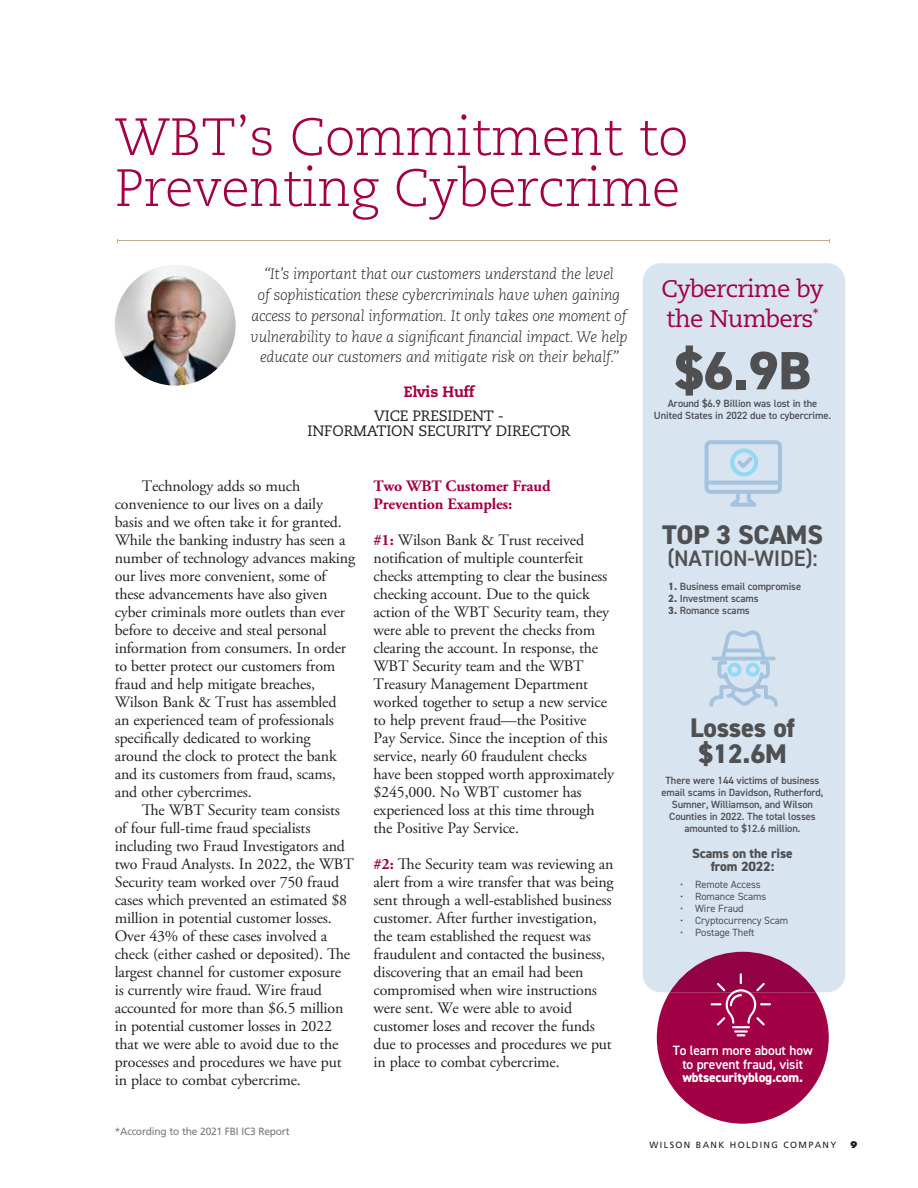
<style>
.page{position:relative;width:918px;height:1188px;background:#fff}
.page>*{position:absolute;margin:0;border:0;box-sizing:border-box;transform-origin:0 0}
.t1{font:800 54px "DIN2014";color:#505053}
.t2{font:300 52.35px/51px "Caecilia LT Pro 45";letter-spacing:-.01em;color:#a30146}
.t3{font:800 27px/25.5px "DIN2014";letter-spacing:-.01em;color:#505053}
.t4{font:24px/30px "Caecilia LT Pro 55 Roman";letter-spacing:-.03em;color:#a30146}
.t5{font:600 22.5px "DIN2014";letter-spacing:-.01em;color:#505053}
.t6{font:15.9px/18px "Adobe Garamond Pro";letter-spacing:-.01em;color:#231f20}
.t7{font:700 15.9px/18px "Adobe Garamond Pro";letter-spacing:-.01em;color:#a30146}
.t8{font:italic 300 15px/20.7px "Caecilia LT Pro 46";letter-spacing:-.01em;color:#231f20;text-align:center}
.t9{font:15px/15px "Caecilia LT Pro 55 Roman";letter-spacing:-.01em;color:#231f20;text-align:center}
.t10{font:800 15px "Caecilia LT Pro 85";letter-spacing:-.01em;color:#a30146}
.t11{font:600 13.5px/13.5px "DIN2014";letter-spacing:-.01em;color:#fff;text-align:center}
.t12{font:800 13.5px/13.5px "DIN2014";letter-spacing:-.01em;color:#505053;text-align:center}
.t13{font:800 13.5px "DIN2014";letter-spacing:-.01em;color:#fff}
.t14{font:600 10.5px/12px "DIN2014";letter-spacing:-.01em;color:#505053;text-align:center}
.t15{font:10.5px "DIN2014";letter-spacing:-.01em;color:#505053}
.t16{font:10.5px "Frutiger";letter-spacing:-.02em;color:#7b7779}
.t17{font:9px "Frutiger";letter-spacing:.15em;color:#231f20}
.t18{font:800 9px "Futura";color:#231f20}
.s1{font-weight:700;color:#a30146}
.s2{font-weight:800}
</style>
<div class="page">
<div style="left:643px;top:263px;width:202px;height:729px;background:#d8e5f1"></div>
<div style="left:705px;top:440px;width:77px;height:54px;border:4px solid #a5c3de;border-radius:4px"></div>
<svg style="left:727px;top:488px;width:33px;height:22px"></svg>
<svg style="left:707px;top:481px;width:73px;height:4px"></svg>
<svg style="left:732px;top:503px;width:22px;height:4px"></svg>
<svg style="left:728px;top:447px;width:33px;height:31px"></svg>
<svg style="left:707px;top:626px;width:73px;height:84px;background:#c8dcec"></svg>
<hr style="left:118px;top:241px;width:712px;height:1px;background:#bfac8f">
<img style="left:115px;top:265px;width:121px;height:121px;border-radius:50%">
<svg style="left:657px;top:952px;width:172px;height:172px;background:#b2396f"></svg>
<h2 class="t2" style="left:115px;top:115px;width:575px">WBT’s Commitment to<br>Preventing Cybercrime</h2>
<p class="t8" style="left:251px;top:265px;width:379px">“It’s important that our customers understand the level<br>of sophistication these cybercriminals have when gaining access to personal information. It only takes one moment of vulnerability to have a significant financial impact. We help educate our customers and mitigate risk on their behalf.”</p>
<p class="t10" style="left:404px;top:385px;width:72px">Elvis Huff</p>
<p class="t9" style="left:308px;top:409px;width:265px">VICE PRESIDENT -<br>INFORMATION SECURITY DIRECTOR</p>
<p class="t6" style="left:115px;top:478px;width:242px;text-indent:27px">Technology adds so much convenience to our lives on a daily<br>basis and we often take it for granted.<br>While the banking industry has seen a number of technology advances making our lives more convenient, some of these advancements have also given cyber criminals more outlets than ever before to deceive and steal personal information from consumers. In order to better protect our customers from fraud and help mitigate breaches, Wilson Bank &amp; Trust has assembled<br>an experienced team of professionals specifically dedicated to working around the clock to protect the bank and its customers from fraud, scams, and other cybercrimes.</p>
<p class="t6" style="left:115px;top:802px;width:241px;text-indent:27px">The WBT Security team consists of four full-time fraud specialists including two Fraud Investigators and two Fraud Analysts. In 2022, the WBT Security team worked over 750 fraud cases which prevented an estimated $8 million in potential customer losses.<br>Over 43% of these cases involved a check (either cashed or deposited). The largest channel for customer exposure is currently wire fraud. Wire fraud accounted for more than $6.5 million in potential customer losses in 2022 that we were able to avoid due to the processes and procedures we have put in place to combat cybercrime.</p>
<p class="t16" style="left:115px;top:1127px;width:176px">*According to the 2021 FBI IC3 Report</p>
<p class="t7" style="left:374px;top:478px;width:179px">Two WBT Customer Fraud<br>Prevention Examples:</p>
<p class="t6" style="left:374px;top:532px;width:242px"><span class="s1">#1:</span> Wilson Bank &amp; Trust received notification of multiple counterfeit checks attempting to clear the business checking account. Due to the quick action of the WBT Security team, they were able to prevent the checks from clearing the account. In response, the WBT Security team and the WBT Treasury Management Department worked together to setup a new service to help prevent fraud—the Positive<br>Pay Service. Since the inception of this service, nearly 60 fraudulent checks have been stopped worth approximately $245,000. No WBT customer has experienced loss at this time through the Positive Pay Service.</p>
<p class="t6" style="left:374px;top:856px;width:242px"><span class="s1">#2:</span> The Security team was reviewing an alert from a wire transfer that was being sent through a well-established business customer. After further investigation, the team established the request was fraudulent and contacted the business, discovering that an email had been compromised when wire instructions were sent. We were able to avoid customer loses and recover the funds due to processes and procedures we put in place to combat cybercrime.</p>
<h3 class="t4" style="left:661px;top:275px;width:164px">Cybercrime by the Numbers<sup>*</sup></h3>
<h1 class="t1" style="left:674px;top:339px;width:139px">$6.9B</h1>
<p class="t14" style="left:654px;top:398px;width:179px">Around $6.9 Billion was lost in the<br>United States in 2022 due to cybercrime.</p>
<h3 class="t3" style="left:662px;top:522px;width:162px">TOP 3 SCAMS</h3>
<h3 class="t5" style="left:667px;top:545px;width:152px">(NATION-WIDE):</h3>
<p class="t14" style="left:668px;top:581px;width:134px"><span class="s2">1.</span> Business email compromise</p>
<p class="t14" style="left:668px;top:593px;width:92px"><span class="s2">2.</span> Investment scams</p>
<p class="t14" style="left:668px;top:605px;width:83px"><span class="s2">3.</span> Romance scams</p>
<h3 class="t3" style="left:690px;top:715px;width:106px">Losses of $12.6M</h3>
<p class="t14" style="left:662px;top:775px;width:163px">There were 144 victims of business email scams in Davidson, Rutherford, Sumner, Williamson, and Wilson Counties in 2022. The total losses amounted to $12.6 million.</p>
<p class="t12" style="left:692px;top:847px;width:102px">Scams on the rise from 2022:</p>
<p class="t15" style="left:680px;top:880px;width:82px">• Remote Access</p>
<p class="t15" style="left:680px;top:892px;width:88px">• Romance Scams</p>
<p class="t15" style="left:680px;top:904px;width:65px">• Wire Fraud</p>
<p class="t15" style="left:680px;top:916px;width:109px">• Cryptocurrency Scam</p>
<p class="t15" style="left:680px;top:928px;width:76px">• Postage Theft</p>
<p class="t11" style="left:673px;top:1044px;width:141px">To learn more about how to prevent fraud, visit</p>
<p class="t13" style="left:682px;top:1070px;width:122px">wbtsecurityblog.com.</p>
<p class="t17" style="left:650px;top:1141px;width:188px">WILSON BANK HOLDING COMPANY</p>
<p class="t18" style="left:850px;top:1141px;width:9px">9</p>
</div>
